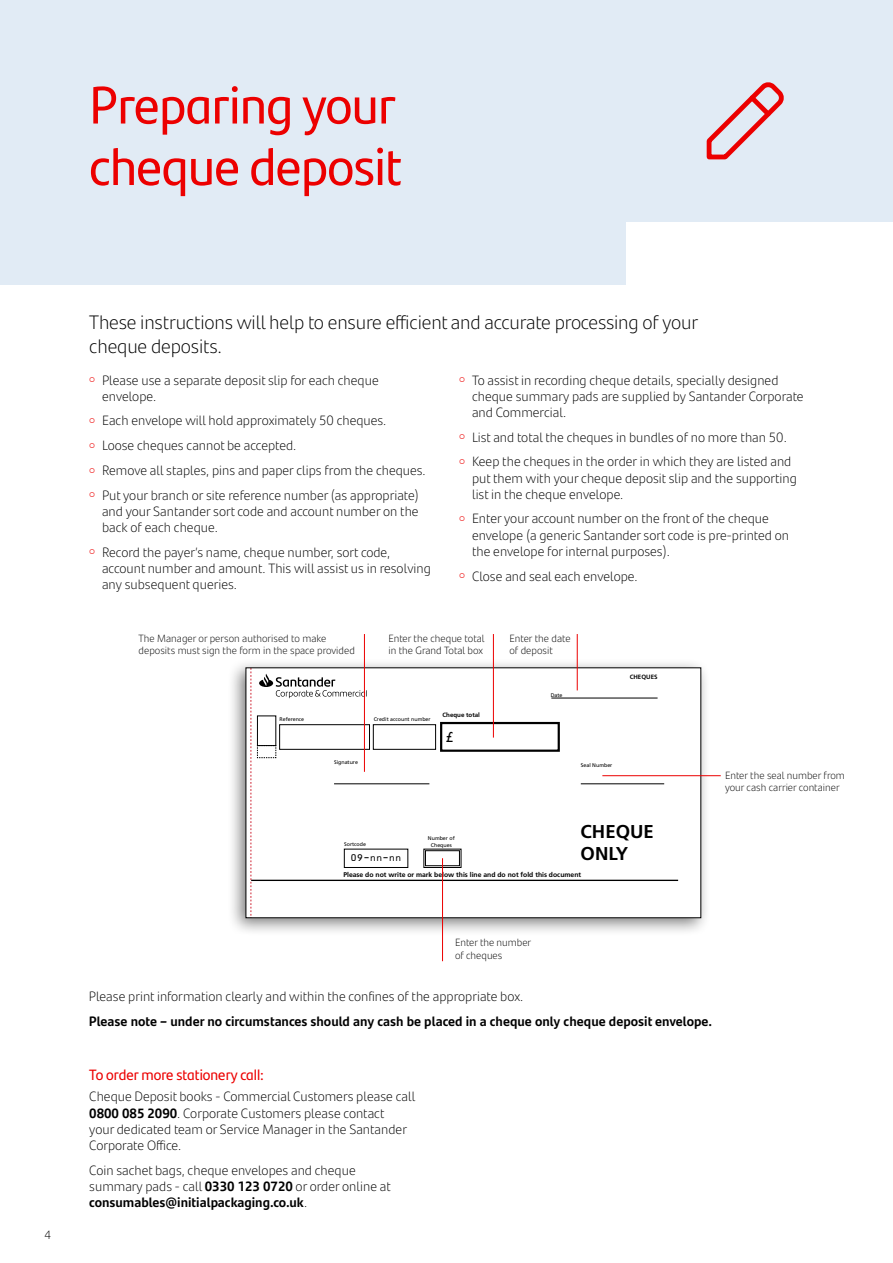
<style>
.page{position:relative;width:893px;height:1263px;background:#fff}
.page>*{position:absolute;margin:0;border:0;box-sizing:border-box;transform-origin:0 0}
.t1{font:52.5px/61.5px "Santander Headline";letter-spacing:-.01em;color:#ec0000}
.t2{font:300 19.5px/23.4px "Santander Text";letter-spacing:-.01em;color:#000}
.t3{font:700 18.6px/22.4px "Frutiger";color:#000}
.t4{font:15.9px "OCRB10 Pitch BT";color:#000}
.t5{font:15px "Santander Headline";color:#ec0000}
.t6{font:300 13.5px/16.2px "Santander Text";color:#000}
.t7{font:700 13.5px "Santander Text";color:#000}
.t8{font:300 12px "Santander Text";color:#000}
.t9{font:10.65px "OCRB10 Pitch BT";color:#000}
.t10{font:300 10.5px/12.6px "Santander Text";color:#000}
.t11{font:700 6.75px "Frutiger";color:#000}
.t12{font:700 6.15px "Frutiger";color:#000}
.t13{font:5.25px/6.3px "Frutiger";color:#000;text-align:center}
.s1{font-weight:700}
</style>
<div class="page">
<div style="left:0;top:0;width:893px;height:221px;background:#e1ebf5"></div>
<div style="left:0;top:0;width:625px;height:285px;background:#e1ebf5"></div>
<svg style="left:706px;top:82px;width:78px;height:78px"></svg>
<div style="left:227px;top:658px;width:484px;height:278px;background:#000;opacity:.5"></div>
<div style="left:246px;top:668px;width:455px;height:250px;background:#fff"></div>
<hr style="left:251px;top:880px;width:427px;height:1px;background:#000">
<div style="left:440px;top:722px;width:120px;height:30px;border:2px solid #000"></div>
<div style="left:373px;top:724px;width:63px;height:25px;border:1px solid #000"></div>
<div style="left:279px;top:724px;width:91px;height:25px;border:1px solid #000"></div>
<div style="left:344px;top:849px;width:64px;height:19px;border:1px solid #000"></div>
<div style="left:424px;top:849px;width:37px;height:19px;border:1px solid #000"></div>
<div style="left:425px;top:850px;width:35px;height:16px;border:1px solid #000"></div>
<hr style="left:551px;top:698px;width:107px;height:1px;background:#000">
<hr style="left:334px;top:783px;width:95px;height:1px;background:#000">
<hr style="left:581px;top:783px;width:83px;height:1px;background:#000">
<svg style="left:251px;top:670px;width:116px;height:246px"></svg>
<hr style="left:364px;top:634px;width:1px;height:138px;background:#ec0000">
<hr style="left:602px;top:775px;width:119px;height:1px;background:#ec0000">
<hr style="left:493px;top:634px;width:1px;height:104px;background:#ec0000">
<hr style="left:577px;top:634px;width:1px;height:56px;background:#ec0000">
<hr style="left:442px;top:858px;width:1px;height:103px;background:#ec0000">
<h1 class="t1" style="left:89px;top:72px;width:315px">Preparing your cheque deposit</h1>
<p class="t8" style="left:45px;top:1225px;width:8px">4</p>
<h2 class="t2" style="left:89px;top:310px;width:610px">These instructions will help to ensure efficient and accurate processing of your cheque deposits.</h2>
<p class="t6" style="left:102px;top:371px;width:278px;text-indent:-13px"><sup>○</sup> Please use a separate deposit slip for each cheque envelope.</p>
<p class="t6" style="left:89px;top:412px;width:298px"><sup>○</sup> Each envelope will hold approximately 50 cheques.</p>
<p class="t6" style="left:89px;top:437px;width:209px"><sup>○</sup> Loose cheques cannot be accepted.</p>
<p class="t6" style="left:89px;top:461px;width:338px"><sup>○</sup> Remove all staples, pins and paper clips from the cheques.</p>
<p class="t6" style="left:102px;top:486px;width:318px;text-align:justify;text-indent:-13px"><sup>○</sup> Put your branch or site reference number (as appropriate) and your Santander sort code and account number on the back of each cheque.</p>
<p class="t6" style="left:102px;top:543px;width:330px;text-indent:-13px"><sup>○</sup> Record the payer’s name, cheque number, sort code, account number and amount. This will assist us in resolving any subsequent queries.</p>
<p class="t6" style="left:472px;top:371px;width:333px;text-indent:-13px"><sup>○</sup> To assist in recording cheque details, specially designed cheque summary pads are supplied by Santander Corporate and Commercial.</p>
<p class="t6" style="left:459px;top:428px;width:329px"><sup>○</sup> List and total the cheques in bundles of no more than 50.</p>
<p class="t6" style="left:472px;top:453px;width:326px;text-indent:-13px"><sup>○</sup> Keep the cheques in the order in which they are listed and put them with your cheque deposit slip and the supporting list in the cheque envelope.</p>
<p class="t6" style="left:472px;top:510px;width:319px;text-indent:-13px"><sup>○</sup> Enter your account number on the front of the cheque envelope (a generic Santander sort code is pre-printed on the envelope for internal purposes).</p>
<p class="t6" style="left:459px;top:567px;width:180px"><sup>○</sup> Close and seal each envelope.</p>
<p class="t10" style="left:139px;top:631px;width:218px">The Manager or person authorised to make deposits must sign the form in the space provided</p>
<p class="t10" style="left:388px;top:631px;width:98px">Enter the cheque total in the Grand Total box</p>
<p class="t10" style="left:509px;top:631px;width:63px">Enter the date of deposit</p>
<p class="t12" style="left:630px;top:673px;width:29px">CHEQUES</p>
<p class="t13" style="left:551px;top:692px;width:13px">Date</p>
<p class="t13" style="left:279px;top:716px;width:26px">Reference</p>
<p class="t13" style="left:374px;top:716px;width:58px">Credit account number</p>
<p class="t12" style="left:442px;top:712px;width:39px">Cheque total</p>
<p class="t4" style="left:445px;top:730px;width:11px">£</p>
<p class="t13" style="left:334px;top:759px;width:25px">Signature</p>
<p class="t13" style="left:581px;top:762px;width:33px">Seal Number</p>
<h3 class="t3" style="left:581px;top:820px;width:75px">CHEQUE<br>ONLY</h3>
<p class="t13" style="left:428px;top:835px;width:28px">Number of<br>Cheques</p>
<p class="t11" style="left:343px;top:871px;width:239px">Please do not write or mark below this line and do not fold this document</p>
<p class="t13" style="left:344px;top:841px;width:23px">Sortcode</p>
<p class="t9" style="left:351px;top:853px;width:53px">09-nn-nn</p>
<p class="t10" style="left:725px;top:768px;width:121px">Enter the seal number from your cash carrier container</p>
<p class="t10" style="left:455px;top:936px;width:78px">Enter the number of cheques</p>
<p class="t6" style="left:89px;top:987px;width:436px">Please print information clearly and within the confines of the appropriate box.</p>
<p class="t7" style="left:89px;top:1010px;width:625px">Please note – under no circumstances should any cash be placed in a cheque only cheque deposit envelope.</p>
<p class="t5" style="left:89px;top:1063px;width:176px">To order more stationery call:</p>
<p class="t6" style="left:89px;top:1088px;width:328px">Cheque Deposit books - Commercial Customers please call <span class="s1">0800 085 2090</span>. Corporate Customers please contact<br>your dedicated team or Service Manager in the Santander Corporate Office.</p>
<p class="t6" style="left:89px;top:1161px;width:303px">Coin sachet bags, cheque envelopes and cheque summary pads - call <span class="s1">0330 123 0720</span> or order online at <span class="s1">consumables@initialpackaging.co.uk</span>.</p>
</div>
